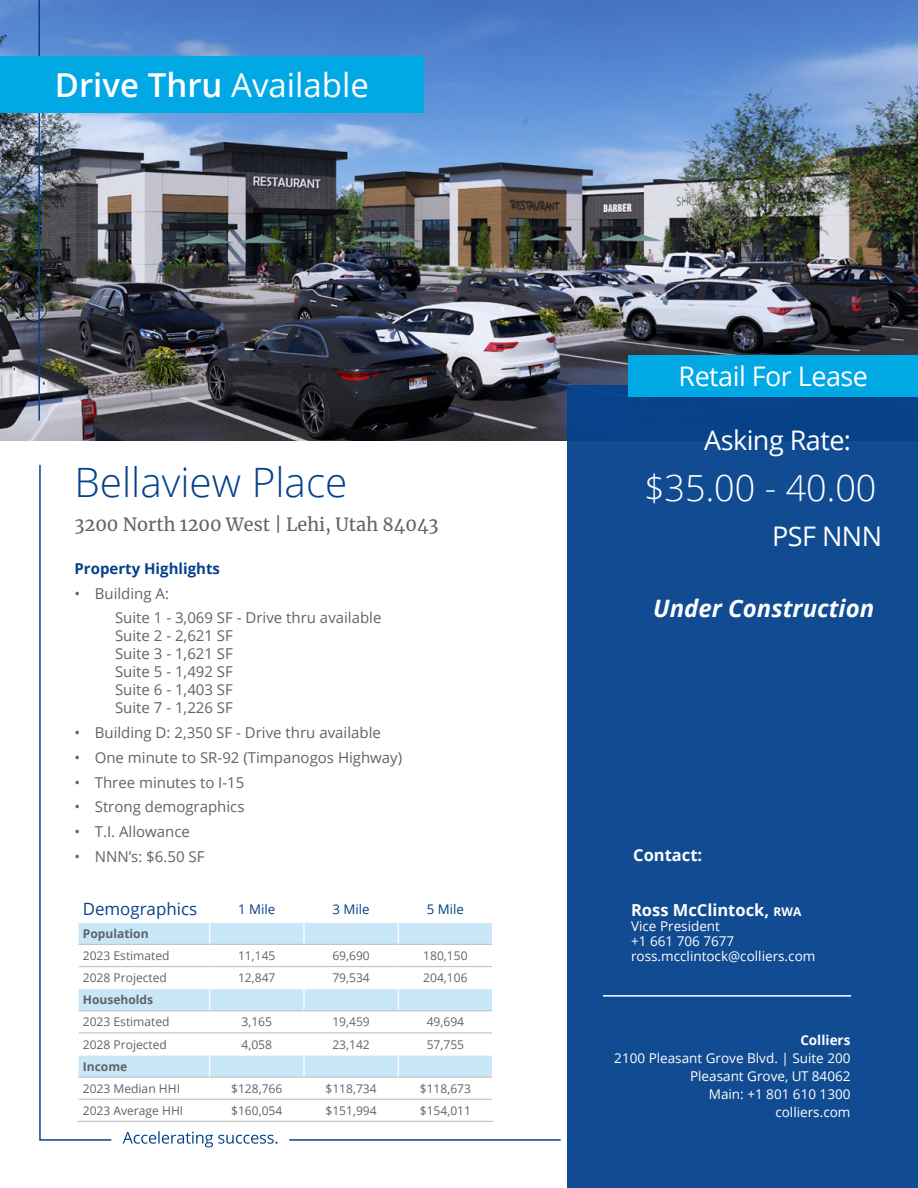
<style>
.page{position:relative;width:918px;height:1188px;background:#fff}
.page>*{position:absolute;margin:0;border:0;box-sizing:border-box;transform-origin:0 0}
.Medium_Blue_Headers{font:300 40.5px "Open Sans";color:#05428c}
.Large_White_Header{font:300 36px "Open Sans";color:#fff}
.Bullets_-_gray_text{font:600 33px "Open Sans";color:#fff}
.Small_White_Subhead{font:27px "Open Sans";letter-spacing:-.02em;color:#fff}
.Subset_Bullets_-_gray{font:italic 700 24px "Open Sans";color:#fff}
.Gray_Serif_Subhead_-_16_pt_Merriweather{font:18px "Merriweather";color:#5f6369}
.t1{font:16.95px "Open Sans";color:#05428c}
.t2{font:700 16.5px "Open Sans";color:#fff}
.t3{font:15px "Open Sans";color:#5f6369}
.Small_Blue_Bold_Subheaders{font:700 15px "Open Sans";color:#05428c}
.t4{font:13.5px/18px "Open Sans";color:#fff}
.t5{font:13.2px "Open Sans";color:#05428c}
.t6{font:12px "Open Sans";color:#5f6369}
.t7{font:700 12px "Open Sans";color:#5f6369}
.s1{font-weight:400}
.s2{font-size:12px}
.s3{font-weight:700}
</style>
<div class="page">
<img style="left:0;top:0;width:918px;height:441px">
<svg style="left:123px;top:1131px;width:154px;height:17px"></svg>
<svg style="left:39px;top:464px;width:74px;height:677px"></svg>
<hr style="left:289px;top:1139px;width:272px;height:2px;background:#05428c">
<hr style="left:38px;top:0;width:2px;height:421px;background:#05428c">
<div style="left:567px;top:386px;width:351px;height:802px;background:#114b91"></div>
<div style="left:629px;top:356px;width:289px;height:41px;background:#00a8e4"></div>
<hr style="left:603px;top:995px;width:248px;height:2px;background:#fff">
<svg style="left:79px;top:923px;width:413px;height:154px"></svg>
<hr style="left:77px;top:895px;width:133px;height:1px;background:#fff">
<hr style="left:77px;top:896px;width:2px;height:26px;background:#fff">
<hr style="left:77px;top:922px;width:133px;height:1px;background:#fff">
<hr style="left:77px;top:923px;width:2px;height:21px;background:#fff">
<hr style="left:303px;top:923px;width:2px;height:21px;background:#fff">
<hr style="left:77px;top:944px;width:2px;height:23px;background:#fff">
<hr style="left:303px;top:945px;width:2px;height:21px;background:#fff">
<hr style="left:77px;top:988px;width:133px;height:1px;background:#fff">
<hr style="left:77px;top:989px;width:2px;height:22px;background:#fff">
<hr style="left:210px;top:988px;width:94px;height:1px;background:#fff">
<hr style="left:304px;top:988px;width:94px;height:1px;background:#fff">
<hr style="left:303px;top:989px;width:2px;height:21px;background:#fff">
<hr style="left:398px;top:988px;width:95px;height:1px;background:#fff">
<hr style="left:77px;top:1011px;width:2px;height:22px;background:#fff">
<hr style="left:303px;top:1011px;width:2px;height:21px;background:#fff">
<hr style="left:77px;top:1054px;width:133px;height:2px;background:#fff">
<hr style="left:77px;top:1056px;width:2px;height:21px;background:#fff">
<hr style="left:210px;top:1054px;width:94px;height:2px;background:#fff">
<hr style="left:304px;top:1054px;width:94px;height:2px;background:#fff">
<hr style="left:303px;top:1056px;width:2px;height:21px;background:#fff">
<hr style="left:398px;top:1054px;width:95px;height:2px;background:#fff">
<hr style="left:77px;top:1077px;width:2px;height:22px;background:#fff">
<hr style="left:77px;top:967px;width:2px;height:21px;background:#fff">
<hr style="left:77px;top:1033px;width:2px;height:21px;background:#fff">
<hr style="left:77px;top:1099px;width:2px;height:22px;background:#fff">
<svg style="left:209px;top:922px;width:1px;height:199px"></svg>
<hr style="left:303px;top:967px;width:2px;height:21px;background:#fff">
<hr style="left:303px;top:1033px;width:2px;height:21px;background:#fff">
<svg style="left:398px;top:922px;width:1px;height:199px"></svg>
<hr style="left:79px;top:944px;width:131px;height:1px;background:#c3c5c7">
<hr style="left:79px;top:1010px;width:131px;height:1px;background:#c3c5c7">
<hr style="left:79px;top:1077px;width:131px;height:1px;background:#c3c5c7">
<hr style="left:210px;top:944px;width:94px;height:1px;background:#c3c5c7">
<hr style="left:304px;top:944px;width:94px;height:1px;background:#c3c5c7">
<hr style="left:398px;top:944px;width:94px;height:1px;background:#c3c5c7">
<hr style="left:210px;top:1010px;width:94px;height:1px;background:#c3c5c7">
<hr style="left:304px;top:1010px;width:94px;height:1px;background:#c3c5c7">
<hr style="left:398px;top:1010px;width:94px;height:1px;background:#c3c5c7">
<hr style="left:210px;top:1077px;width:94px;height:1px;background:#c3c5c7">
<hr style="left:304px;top:1077px;width:94px;height:1px;background:#c3c5c7">
<hr style="left:398px;top:1077px;width:94px;height:1px;background:#c3c5c7">
<hr style="left:79px;top:966px;width:131px;height:1px;background:#c3c5c7">
<hr style="left:79px;top:1032px;width:131px;height:1px;background:#c3c5c7">
<hr style="left:79px;top:1099px;width:131px;height:1px;background:#c3c5c7">
<hr style="left:77px;top:1121px;width:133px;height:1px;background:#c3c5c7">
<hr style="left:210px;top:966px;width:94px;height:1px;background:#c3c5c7">
<hr style="left:304px;top:966px;width:94px;height:1px;background:#c3c5c7">
<hr style="left:398px;top:966px;width:94px;height:1px;background:#c3c5c7">
<hr style="left:210px;top:1032px;width:94px;height:1px;background:#c3c5c7">
<hr style="left:304px;top:1032px;width:94px;height:1px;background:#c3c5c7">
<hr style="left:398px;top:1032px;width:94px;height:1px;background:#c3c5c7">
<hr style="left:210px;top:1099px;width:94px;height:1px;background:#c3c5c7">
<hr style="left:304px;top:1099px;width:94px;height:1px;background:#c3c5c7">
<hr style="left:398px;top:1099px;width:94px;height:1px;background:#c3c5c7">
<hr style="left:210px;top:1121px;width:94px;height:1px;background:#c3c5c7">
<hr style="left:304px;top:1121px;width:94px;height:1px;background:#c3c5c7">
<hr style="left:398px;top:1121px;width:95px;height:1px;background:#c3c5c7">
<div style="left:0;top:56px;width:424px;height:56px;background:#00a8e4"></div>
<p class="Bullets_-_gray_text" style="left:55px;top:62px;width:316px">Drive Thru <span class="s1">Available</span></p>
<p class="Medium_Blue_Headers" style="left:75px;top:455px;width:274px">Bellaview Place</p>
<p class="Gray_Serif_Subhead_-_16_pt_Merriweather" style="left:75px;top:512px;width:366px">3200 North 1200 West | Lehi, Utah 84043</p>
<p class="Small_Blue_Bold_Subheaders" style="left:75px;top:558px;width:147px">Property Highlights</p>
<p class="t3" style="left:75px;top:583px;width:96px">• Building A:</p>
<p class="t3" style="left:115px;top:608px;width:268px">Suite 1 - 3,069 SF - Drive thru available</p>
<p class="t3" style="left:115px;top:626px;width:119px">Suite 2 - 2,621 SF</p>
<p class="t3" style="left:115px;top:644px;width:119px">Suite 3 - 1,621 SF</p>
<p class="t3" style="left:115px;top:662px;width:119px">Suite 5 - 1,492 SF</p>
<p class="t3" style="left:115px;top:680px;width:119px">Suite 6 - 1,403 SF</p>
<p class="t3" style="left:115px;top:698px;width:119px">Suite 7 - 1,226 SF</p>
<p class="t3" style="left:75px;top:722px;width:308px">• Building D: 2,350 SF - Drive thru available</p>
<p class="t3" style="left:75px;top:747px;width:329px">• One minute to SR-92 (Timpanogos Highway)</p>
<p class="t3" style="left:75px;top:772px;width:171px">• Three minutes to I-15</p>
<p class="t3" style="left:75px;top:797px;width:172px">• Strong demographics</p>
<p class="t3" style="left:75px;top:821px;width:117px">• T.I. Allowance</p>
<p class="t3" style="left:75px;top:846px;width:131px">• NNN’s: $6.50 SF</p>
<p class="t1" style="left:83px;top:897px;width:116px">Demographics</p>
<p class="t5" style="left:238px;top:900px;width:39px">1 Mile</p>
<p class="t5" style="left:333px;top:900px;width:39px">3 Mile</p>
<p class="t5" style="left:427px;top:900px;width:39px">5 Mile</p>
<p class="t7" style="left:83px;top:925px;width:67px">Population</p>
<p class="t6" style="left:83px;top:947px;width:88px">2023 Estimated</p>
<p class="t6" style="left:238px;top:947px;width:39px">11,145</p>
<p class="t6" style="left:332px;top:947px;width:39px">69,690</p>
<p class="t6" style="left:423px;top:947px;width:46px">180,150</p>
<p class="t6" style="left:83px;top:970px;width:86px">2028 Projected</p>
<p class="t6" style="left:238px;top:970px;width:39px">12,847</p>
<p class="t6" style="left:332px;top:970px;width:39px">79,534</p>
<p class="t6" style="left:423px;top:970px;width:46px">204,106</p>
<p class="t7" style="left:83px;top:991px;width:72px">Households</p>
<p class="t6" style="left:83px;top:1014px;width:88px">2023 Estimated</p>
<p class="t6" style="left:242px;top:1014px;width:32px">3,165</p>
<p class="t6" style="left:332px;top:1014px;width:39px">19,459</p>
<p class="t6" style="left:427px;top:1014px;width:39px">49,694</p>
<p class="t6" style="left:83px;top:1036px;width:86px">2028 Projected</p>
<p class="t6" style="left:242px;top:1036px;width:32px">4,058</p>
<p class="t6" style="left:332px;top:1036px;width:39px">23,142</p>
<p class="t6" style="left:427px;top:1036px;width:39px">57,755</p>
<p class="t7" style="left:83px;top:1058px;width:46px">Income</p>
<p class="t6" style="left:83px;top:1080px;width:99px">2023 Median HHI</p>
<p class="t6" style="left:231px;top:1080px;width:53px">$128,766</p>
<p class="t6" style="left:325px;top:1080px;width:53px">$118,734</p>
<p class="t6" style="left:420px;top:1080px;width:53px">$118,673</p>
<p class="t6" style="left:83px;top:1102px;width:102px">2023 Average HHI</p>
<p class="t6" style="left:231px;top:1102px;width:53px">$160,054</p>
<p class="t6" style="left:325px;top:1102px;width:53px">$151,994</p>
<p class="t6" style="left:420px;top:1102px;width:53px">$154,011</p>
<p class="Small_White_Subhead" style="left:679px;top:358px;width:191px">Retail For Lease</p>
<p class="Small_White_Subhead" style="left:704px;top:422px;width:148px">Asking Rate:</p>
<p class="Large_White_Header" style="left:644px;top:463px;width:234px">$35.00 - 40.00</p>
<p class="Small_White_Subhead" style="left:772px;top:518px;width:111px">PSF NNN</p>
<p class="Subset_Bullets_-_gray" style="left:653px;top:592px;width:223px">Under Construction</p>
<p class="t2" style="left:633px;top:843px;width:71px">Contact:</p>
<p class="t2" style="left:631px;top:899px;width:172px">Ross McClintock, <span class="s2">RWA</span></p>
<p class="t4" style="left:631px;top:919px;width:186px;line-height:15px">Vice President<br>+1 661 706 7677 ross.mcclintock@colliers.com</p>
<p class="t4" style="left:614px;top:1031px;width:238px;text-align:right"><span class="s3">Colliers<br></span>2100 Pleasant Grove Blvd. | Suite 200<br>Pleasant Grove, UT 84062<br>Main: +1 801 610 1300<br>colliers.com</p>
</div>
